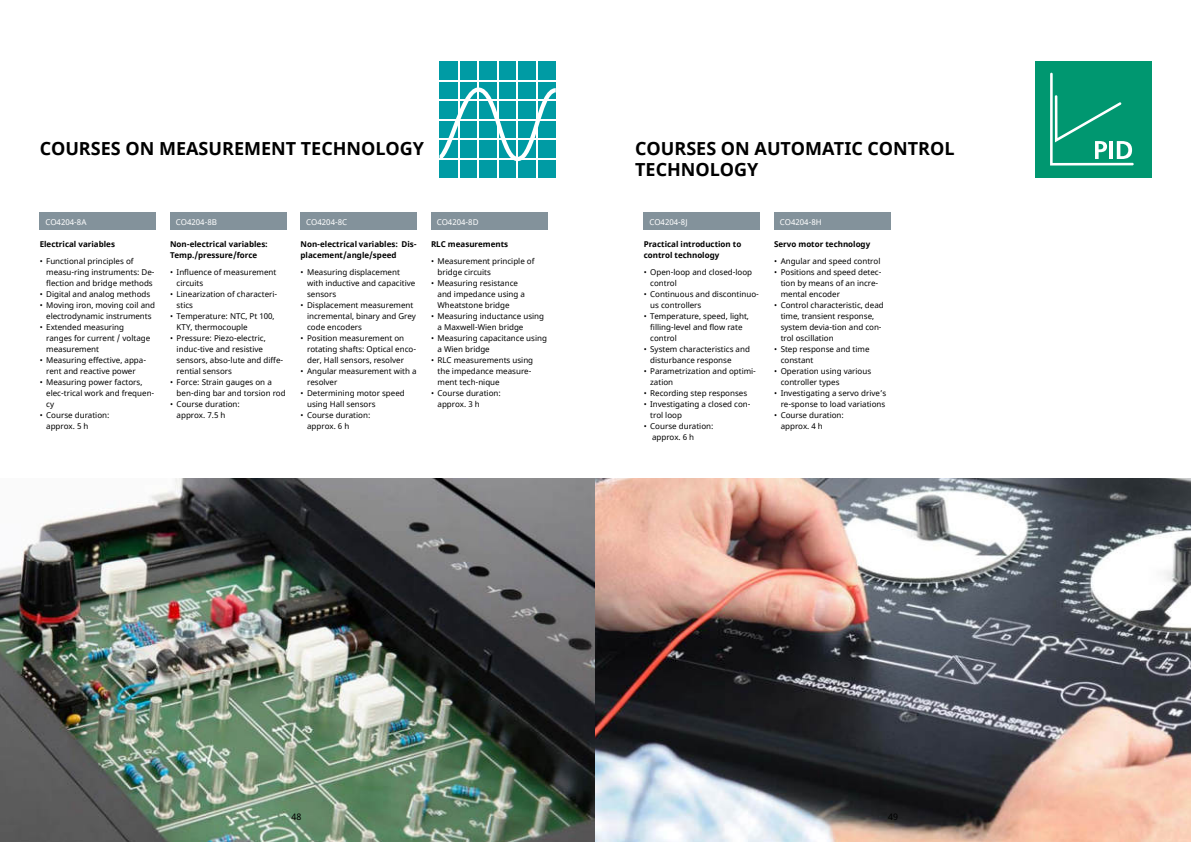
<style>
.page{position:relative;width:1191px;height:842px;background:#fff}
.page>*{position:absolute;margin:0;border:0;box-sizing:border-box;transform-origin:0 0}
.t1{font:700 18px/21.6px "Noto Sans";color:#000}
.t2{font:9px "Noto Sans";color:#000}
.t3{font:8px/11px "Noto Sans";color:#000}
.t4{font:700 8px/11px "Noto Sans";color:#000}
.t5{font:8px "Noto Sans";color:#fff}
</style>
<div class="page">
<img style="left:0;top:478px;width:1190px;height:364px">
<div style="left:40px;top:213px;width:116px;height:17px;background:#83929b"></div>
<div style="left:170px;top:213px;width:116px;height:17px;background:#83929b"></div>
<div style="left:300px;top:213px;width:117px;height:17px;background:#83929b"></div>
<div style="left:431px;top:213px;width:116px;height:17px;background:#83929b"></div>
<div style="left:1035px;top:62px;width:116px;height:116px;background:#009770"></div>
<svg style="left:1050px;top:73px;width:83px;height:93px"></svg>
<div style="left:439px;top:62px;width:117px;height:116px;background:#009ba4"></div>
<hr style="left:458px;top:62px;width:2px;height:116px;background:#fff">
<hr style="left:477px;top:62px;width:2px;height:116px;background:#fff">
<hr style="left:497px;top:62px;width:1px;height:116px;background:#fff">
<hr style="left:516px;top:62px;width:2px;height:116px;background:#fff">
<hr style="left:536px;top:62px;width:1px;height:116px;background:#fff">
<hr style="left:439px;top:80px;width:117px;height:2px;background:#fff">
<svg style="left:439px;top:87px;width:117px;height:74px"></svg>
<div style="left:643px;top:213px;width:117px;height:17px;background:#83929b"></div>
<div style="left:774px;top:213px;width:116px;height:17px;background:#83929b"></div>
<h1 class="t1" style="left:40px;top:138px;width:386px">COURSES ON MEASUREMENT TECHNOLOGY</h1>
<h1 class="t1" style="left:635px;top:138px;width:321px">COURSES ON AUTOMATIC CONTROL<br>TECHNOLOGY</h1>
<p class="t5" style="left:45px;top:219px;width:43px">CO4204-8A</p>
<p class="t4" style="left:40px;top:239px;width:77px">Electrical variables</p>
<p class="t3" style="left:46px;top:256px;width:110px;text-indent:-7px">• Functional principles of measu-ring instruments: De&shy;flection and bridge methods</p>
<p class="t3" style="left:40px;top:289px;width:112px">• Digital and analog methods</p>
<p class="t3" style="left:40px;top:300px;width:117px;text-align:center">• Moving iron, moving coil and electrodynamic instruments</p>
<p class="t3" style="left:46px;top:322px;width:106px;text-indent:-7px">• Extended measuring ranges for current / voltage measurement</p>
<p class="t3" style="left:40px;top:355px;width:108px;text-align:center">• Measuring effective, appa&shy;rent and reactive power</p>
<p class="t3" style="left:46px;top:377px;width:110px;text-indent:-7px">• Measuring power factors, elec-trical work and frequen&shy;cy</p>
<p class="t3" style="left:46px;top:410px;width:65px;text-indent:-7px">• Course duration: approx. 5 h</p>
<p class="t5" style="left:176px;top:219px;width:43px">CO4204-8B</p>
<p class="t4" style="left:170px;top:239px;width:99px">Non-electrical variables:<br>Temp./pressure/force</p>
<p class="t3" style="left:177px;top:267px;width:101px;text-indent:-7px">• Influence of measurement circuits</p>
<p class="t3" style="left:177px;top:289px;width:102px;text-indent:-7px">• Linearization of characteri&shy;stics</p>
<p class="t3" style="left:177px;top:311px;width:99px;text-indent:-7px">• Temperature: NTC, Pt 100,<br>KTY, thermocouple</p>
<p class="t3" style="left:177px;top:333px;width:108px;text-indent:-7px">• Pressure: Piezo-electric, induc-tive and resistive sensors, abso-lute and diffe&shy;rential sensors</p>
<p class="t3" style="left:177px;top:377px;width:111px;text-indent:-7px">• Force: Strain gauges on a ben-ding bar and torsion rod</p>
<p class="t3" style="left:177px;top:399px;width:65px;text-indent:-7px">• Course duration: approx. 7.5 h</p>
<p class="t5" style="left:306px;top:219px;width:43px">CO4204-8C</p>
<p class="t4" style="left:300px;top:239px;width:118px">Non-electrical variables: Dis&shy;placement/angle/speed</p>
<p class="t3" style="left:307px;top:267px;width:110px;text-indent:-7px">• Measuring displacement with inductive and capacitive sensors</p>
<p class="t3" style="left:307px;top:300px;width:110px;text-indent:-7px">• Displacement measurement incremental, binary and Grey code encoders</p>
<p class="t3" style="left:307px;top:333px;width:110px;text-indent:-7px">• Position measurement on rotating shafts: Optical enco&shy;der, Hall sensors, resolver</p>
<p class="t3" style="left:307px;top:366px;width:111px;text-indent:-7px">• Angular measurement with a resolver</p>
<p class="t3" style="left:307px;top:388px;width:99px;text-indent:-7px">• Determining motor speed using Hall sensors</p>
<p class="t3" style="left:307px;top:410px;width:65px;text-indent:-7px">• Course duration: approx. 6 h</p>
<p class="t5" style="left:437px;top:219px;width:43px">CO4204-8D</p>
<p class="t4" style="left:431px;top:239px;width:79px">RLC measurements</p>
<p class="t3" style="left:437px;top:256px;width:98px;text-indent:-7px">• Measurement principle of bridge circuits</p>
<p class="t3" style="left:437px;top:278px;width:89px;text-indent:-7px">• Measuring resistance and impedance using a<br>Wheatstone bridge</p>
<p class="t3" style="left:437px;top:311px;width:108px;text-indent:-7px">• Measuring inductance using a Maxwell-Wien bridge</p>
<p class="t3" style="left:437px;top:333px;width:111px;text-indent:-7px">• Measuring capacitance using a Wien bridge</p>
<p class="t3" style="left:437px;top:355px;width:97px;text-indent:-7px">• RLC measurements using the impedance measure&shy;ment tech-nique</p>
<p class="t3" style="left:437px;top:388px;width:65px;text-indent:-7px">• Course duration: approx. 3 h</p>
<p class="t5" style="left:649px;top:217px;width:40px">CO4204-8J</p>
<p class="t4" style="left:643px;top:239px;width:99px">Practical introduction to control technology</p>
<p class="t3" style="left:650px;top:267px;width:103px;text-indent:-7px">• Open-loop and closed-loop control</p>
<p class="t3" style="left:650px;top:289px;width:110px;text-indent:-7px">• Continuous and discontinuo&shy;us controllers</p>
<p class="t3" style="left:650px;top:311px;width:100px;text-indent:-7px">• Temperature, speed, light, filling-level and flow rate control</p>
<p class="t3" style="left:650px;top:344px;width:101px;text-indent:-7px">• System characteristics and disturbance response</p>
<p class="t3" style="left:650px;top:366px;width:107px;text-indent:-7px">• Parametrization and optimi&shy;zation</p>
<p class="t3" style="left:643px;top:388px;width:105px">• Recording step responses</p>
<p class="t3" style="left:650px;top:399px;width:102px;text-indent:-7px">• Investigating a closed con&shy;trol loop</p>
<p class="t3" style="left:652px;top:421px;width:63px;text-indent:-8px">• Course duration: approx. 6 h</p>
<p class="t5" style="left:780px;top:219px;width:43px">CO4204-8H</p>
<p class="t4" style="left:774px;top:239px;width:98px">Servo motor technology</p>
<p class="t3" style="left:774px;top:256px;width:108px">• Angular and speed control</p>
<p class="t3" style="left:780px;top:267px;width:102px;text-indent:-7px">• Positions and speed detec&shy;tion by means of an incre&shy;mental encoder</p>
<p class="t3" style="left:780px;top:300px;width:105px;text-indent:-7px">• Control characteristic, dead time, transient response, system devia-tion and con&shy;trol oscillation</p>
<p class="t3" style="left:780px;top:344px;width:90px;text-indent:-7px">• Step response and time constant</p>
<p class="t3" style="left:780px;top:366px;width:92px;text-indent:-7px">• Operation using various controller types</p>
<p class="t3" style="left:774px;top:388px;width:114px;text-align:right">• Investigating a servo drive’s re-sponse to load variations</p>
<p class="t3" style="left:780px;top:410px;width:65px;text-indent:-7px">• Course duration: approx. 4 h</p>
<p class="t2" style="left:291px;top:812px;width:11px">48</p>
<p class="t2" style="left:888px;top:812px;width:11px">49</p>
</div>
